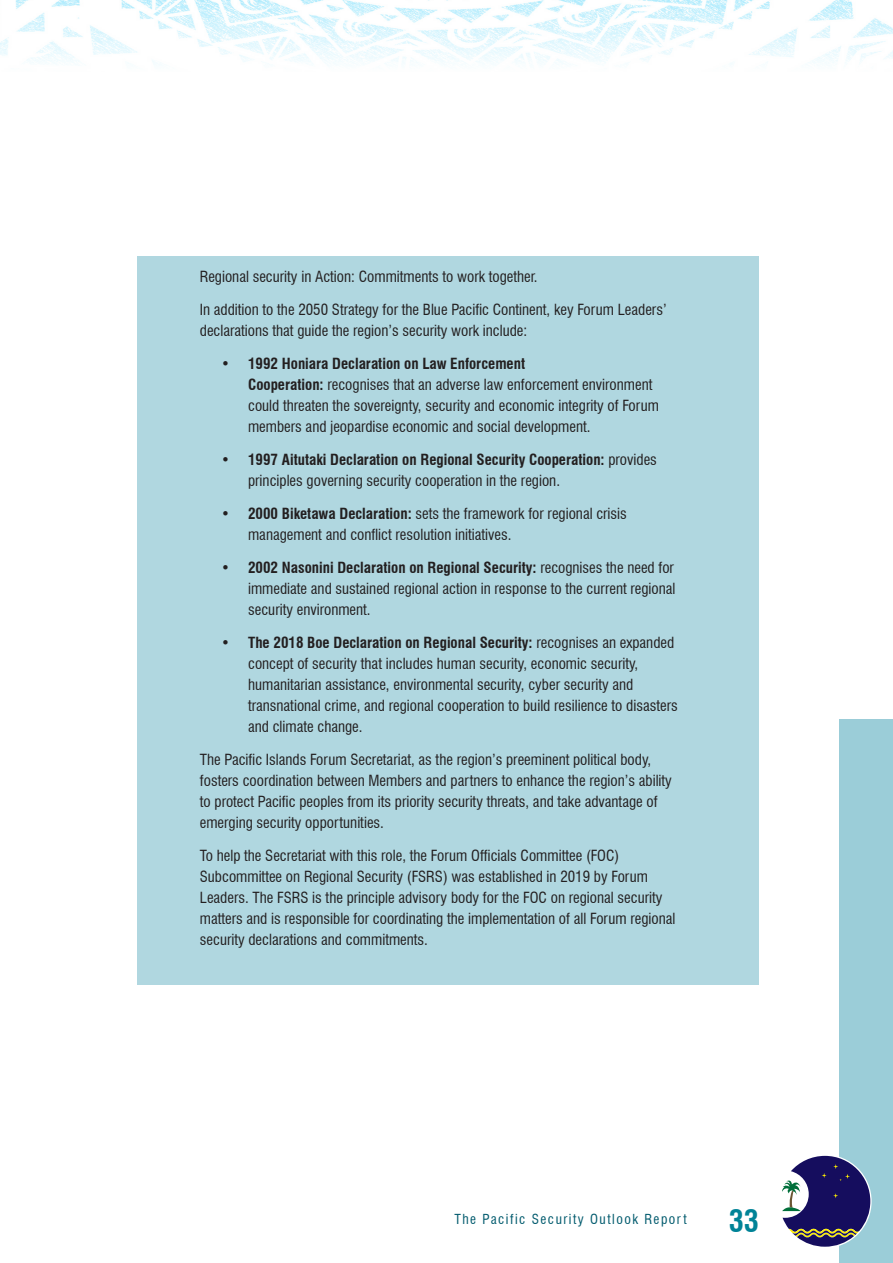
<style>
.page{position:relative;width:893px;height:1263px;background:#fff}
.page>*{position:absolute;margin:0;border:0;box-sizing:border-box;transform-origin:0 0}
.t1{font:700 condensed 30px "Swiss 721 BT";color:#008397}
.t2{font:condensed 15px/21px "Swiss 721 BT";color:#231f20}
.t3{font:condensed 13.5px "Swiss 721 BT";letter-spacing:.11em;color:#005a6d}
.s1{font-weight:700}
</style>
<div class="page">
<img style="left:0;top:0;width:893px;height:64px">
<div style="left:839px;top:719px;width:54px;height:544px;background:#9bcdd8"></div>
<svg style="left:782px;top:1156px;width:88px;height:91px"></svg>
<div style="left:137px;top:256px;width:622px;height:728px;background:#b0d7e0"></div>
<p class="t2" style="left:200px;top:266px;width:339px">Regional security in Action: Commitments to work together.</p>
<p class="t2" style="left:200px;top:299px;width:468px">In addition to the 2050 Strategy for the Blue Pacific Continent, key Forum Leaders’ declarations that guide the region’s security work include:</p>
<p class="t2" style="left:248px;top:353px;width:412px;text-indent:-27px"><span class="s1">• 1992 Honiara Declaration on Law Enforcement<br>Cooperation:</span> recognises that an adverse law enforcement environment could threaten the sovereignty, security and economic integrity of Forum members and jeopardise economic and social development.</p>
<p class="t2" style="left:248px;top:449px;width:410px;text-indent:-27px"><span class="s1">• 1997 Aitutaki Declaration on Regional Security Cooperation:</span> provides principles governing security cooperation in the region.</p>
<p class="t2" style="left:248px;top:503px;width:380px;text-indent:-27px"><span class="s1">• 2000 Biketawa Declaration:</span> sets the framework for regional crisis management and conflict resolution initiatives.</p>
<p class="t2" style="left:248px;top:557px;width:429px;text-align:justify;text-indent:-27px"><span class="s1">• 2002 Nasonini Declaration on Regional Security:</span> recognises the need for immediate and sustained regional action in response to the current regional security environment.</p>
<p class="t2" style="left:248px;top:632px;width:431px;text-indent:-27px"><span class="s1">• The 2018 Boe Declaration on Regional Security:</span> recognises an expanded concept of security that includes human security, economic security, humanitarian assistance, environmental security, cyber security and transnational crime, and regional cooperation to build resilience to disasters and climate change.</p>
<p class="t2" style="left:200px;top:749px;width:474px">The Pacific Islands Forum Secretariat, as the region’s preeminent political body, fosters coordination between Members and partners to enhance the region’s ability to protect Pacific peoples from its priority security threats, and take advantage of emerging security opportunities.</p>
<p class="t2" style="left:200px;top:845px;width:477px">To help the Secretariat with this role, the Forum Officials Committee (FOC)<br>Subcommittee on Regional Security (FSRS) was established in 2019 by Forum Leaders. The FSRS is the principle advisory body for the FOC on regional security matters and is responsible for coordinating the implementation of all Forum regional security declarations and commitments.</p>
<p class="t3" style="left:454px;top:1210px;width:234px">The Pacific Security Outlook Report</p>
<h1 class="t1" style="left:729px;top:1203px;width:31px">33</h1>
</div>
